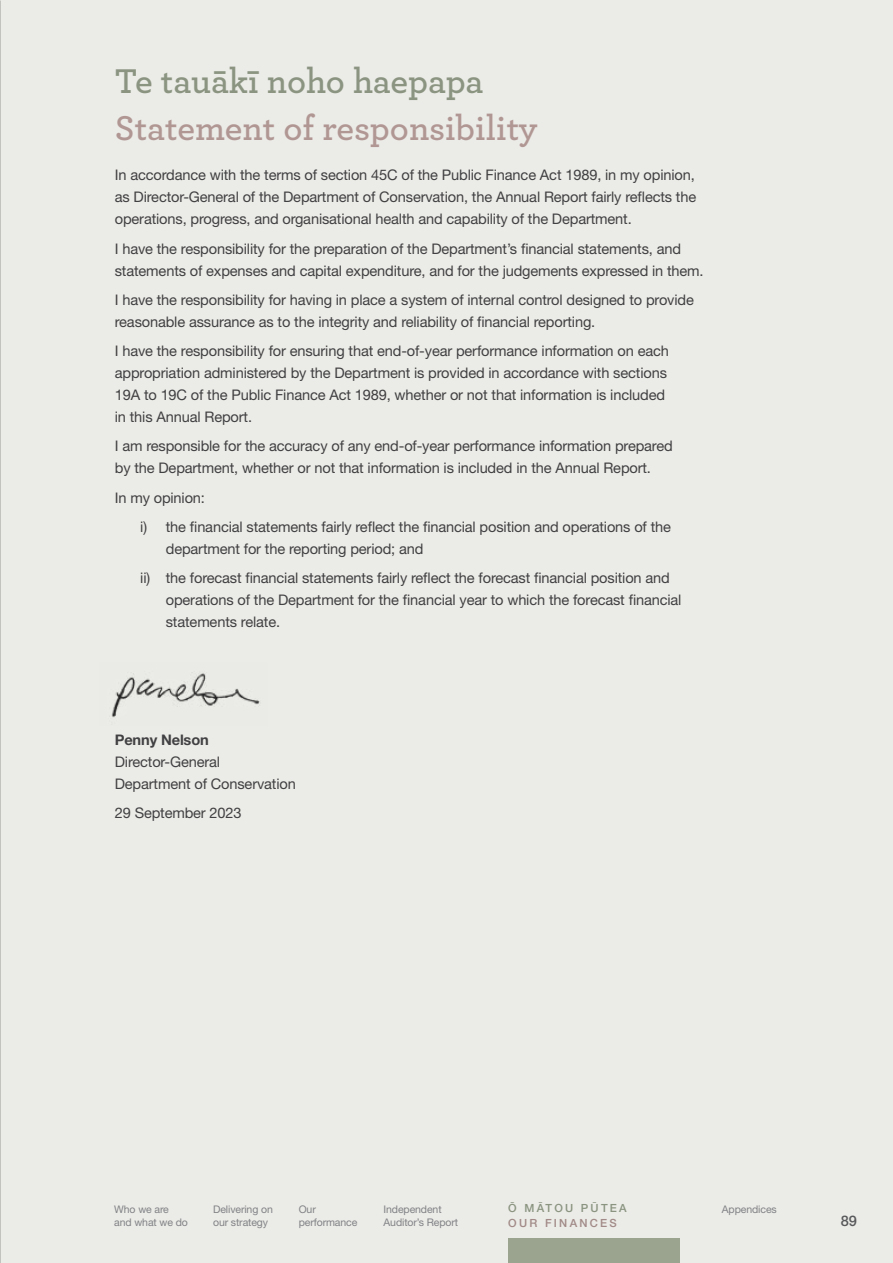
<style>
.page{position:relative;width:893px;height:1263px;background:#ebebe7}
.page>*{position:absolute;margin:0;border:0;box-sizing:border-box;transform-origin:0 0}
.t1{font:600 36px "Archer";color:#b19794}
.t2{font:600 36px "Archer";letter-spacing:-.01em;color:#8a9480}
.t3{font:14.7px/21.9px "Helvetica Neue LT Pro";letter-spacing:-.01em;color:#414042}
.t4{font:700 14.7px "Helvetica Neue LT Pro";letter-spacing:-.01em;color:#414042}
.t5{font:500 14.7px "Helvetica Neue LT Pro";color:#58595b}
.t6{font:500 11.25px "Helvetica Neue LT Pro";letter-spacing:.2em;color:#8a9480}
.t7{font:500 11.25px "Helvetica Neue LT Pro";letter-spacing:.2em;color:#a18a87}
.t8{font:10.5px/13.5px "Helvetica Neue LT Pro";letter-spacing:-.01em;color:#808285}
</style>
<div class="page">
<img style="left:0;top:0;width:1px;height:1263px">
<img style="left:111px;top:673px;width:149px;height:45px">
<div style="left:508px;top:1238px;width:172px;height:25px;background:#9ba48f"></div>
<h1 class="t2" style="left:115px;top:54px;width:370px">Te tauākī noho haepapa</h1>
<h1 class="t1" style="left:115px;top:101px;width:424px">Statement of responsibility</h1>
<p class="t3" style="left:115px;top:164px;width:583px;text-align:justify">In accordance with the terms of section 45C of the Public Finance Act 1989, in my opinion, as Director-General of the Department of Conservation, the Annual Report fairly reflects the operations, progress, and organisational health and capability of the Department.</p>
<p class="t3" style="left:115px;top:237px;width:590px">I have the responsibility for the preparation of the Department’s financial statements, and statements of expenses and capital expenditure, and for the judgements expressed in them.</p>
<p class="t3" style="left:115px;top:288px;width:581px">I have the responsibility for having in place a system of internal control designed to provide reasonable assurance as to the integrity and reliability of financial reporting.</p>
<p class="t3" style="left:115px;top:340px;width:556px">I have the responsibility for ensuring that end-of-year performance information on each appropriation administered by the Department is provided in accordance with sections 19A to 19C of the Public Finance Act 1989, whether or not that information is included in this Annual Report.</p>
<p class="t3" style="left:115px;top:435px;width:559px">I am responsible for the accuracy of any end-of-year performance information prepared by the Department, whether or not that information is included in the Annual Report.</p>
<p class="t3" style="left:140px;top:482px;width:532px;line-height:29.4px;text-indent:-26px">In my opinion:<br>i) the financial statements fairly reflect the financial position and operations of the</p>
<p class="t3" style="left:140px;top:534px;width:531px;line-height:29.4px;text-indent:26px">department for the reporting period; and<br>ii) the forecast financial statements fairly reflect the forecast financial position and</p>
<p class="t3" style="left:166px;top:589px;width:517px">operations of the Department for the financial year to which the forecast financial statements relate.</p>
<p class="t4" style="left:115px;top:730px;width:96px">Penny Nelson</p>
<p class="t3" style="left:115px;top:750px;width:183px">Director-General<br>Department of Conservation</p>
<p class="t3" style="left:115px;top:802px;width:128px">29 September 2023</p>
<p class="t6" style="left:508px;top:1201px;width:120px">Ō MĀTOU PŪTEA</p>
<p class="t7" style="left:508px;top:1216px;width:110px">OUR FINANCES</p>
<p class="t8" style="left:114px;top:1202px;width:75px">Who we are and what we do</p>
<p class="t8" style="left:299px;top:1202px;width:19px">Our</p>
<p class="t8" style="left:722px;top:1202px;width:56px">Appendices</p>
<p class="t8" style="left:213px;top:1202px;width:61px">Delivering on our strategy</p>
<p class="t8" style="left:384px;top:1202px;width:76px">Independent<br>Auditor’s Report</p>
<p class="t8" style="left:299px;top:1216px;width:60px">performance</p>
<p class="t5" style="left:841px;top:1212px;width:18px">89</p>
</div>
